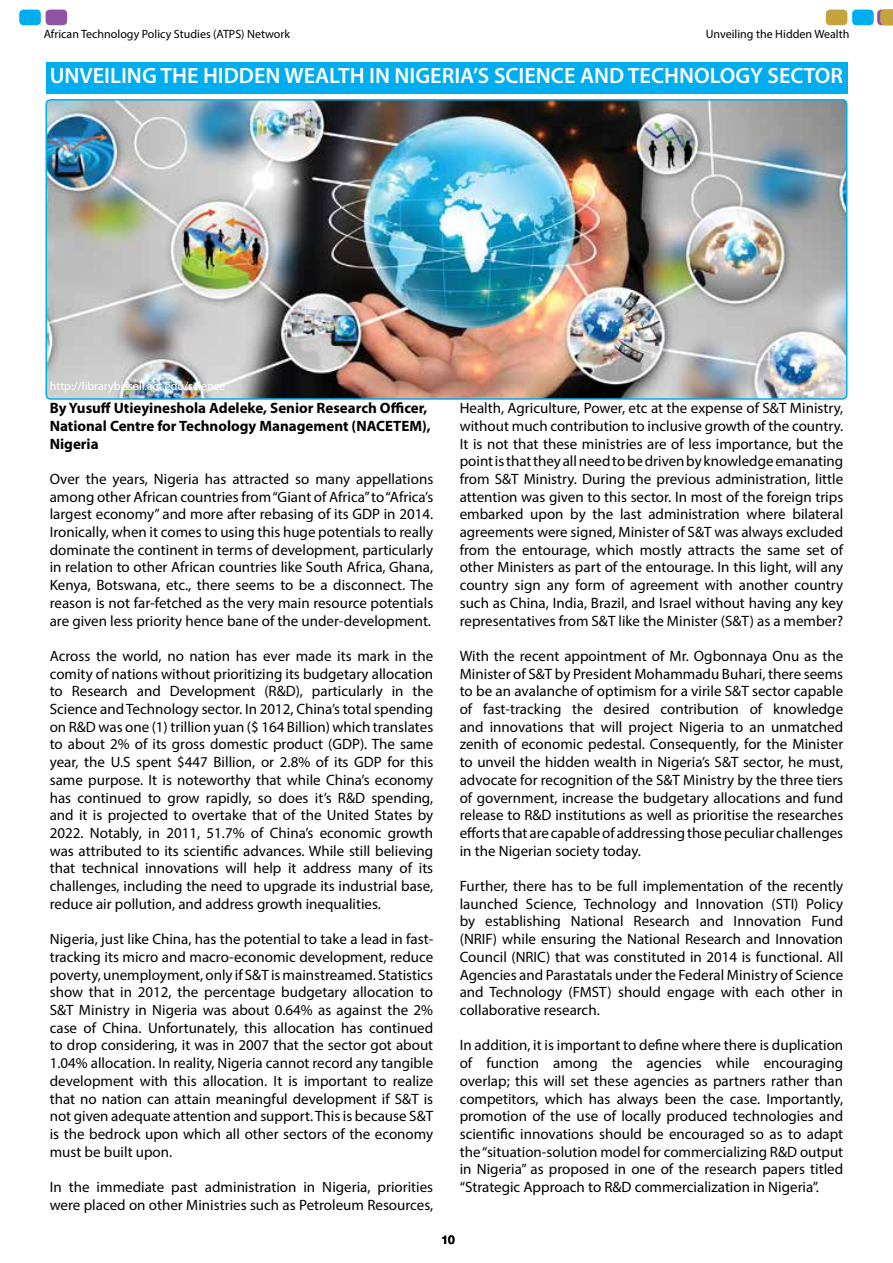
<style>
.page{position:relative;width:893px;height:1263px;background:#fff}
.page>*{position:absolute;margin:0;border:0;box-sizing:border-box;transform-origin:0 0}
.t1{font:600 22.2px "Myriad Pro";color:#fff}
.t2{font:15px/17.7px "Myriad Pro";color:#000;text-align:justify}
.t3{font:700 15px/17.7px "Myriad Pro";color:#000}
.t4{font:12px "Myriad Pro";color:#000}
.t5{font:12px "Myriad Pro";color:#fff}
.t6{font:700 12px "Helvetica Neue";color:#000}
</style>
<div class="page">
<div style="left:46px;top:10px;width:21px;height:15px;background:#8e54a1;border-radius:4px"></div>
<div style="left:19px;top:10px;width:22px;height:15px;background:#00adef;border-radius:4px"></div>
<div style="left:826px;top:10px;width:21px;height:15px;background:#c5a43f;border-radius:4px"></div>
<div style="left:852px;top:10px;width:22px;height:15px;background:#00adef;border-radius:4px"></div>
<div style="left:45px;top:63px;width:802px;height:31px;background:#00adef"></div>
<img style="left:48px;top:100px;width:799px;height:299px">
<div style="left:45px;top:99px;width:802px;height:301px;border:2px solid #00adef;border-radius:4px"></div>
<svg style="left:877px;top:10px;width:16px;height:15px"></svg>
<p class="t4" style="left:44px;top:27px;width:248px">African Technology Policy Studies (ATPS) Network</p>
<p class="t4" style="left:706px;top:27px;width:145px">Unveiling the Hidden Wealth</p>
<h1 class="t1" style="left:50px;top:62px;width:795px">UNVEILING THE HIDDEN WEALTH IN NIGERIA’S SCIENCE AND TECHNOLOGY SECTOR</h1>
<p class="t5" style="left:50px;top:379px;width:177px">http://librarybissell.act.edu/science</p>
<p class="t3" style="left:50px;top:399px;width:382px">By Yusuff Utieyineshola Adeleke, Senior Research Officer,<br>National Centre for Technology Management (NACETEM),<br>Nigeria</p>
<p class="t2" style="left:50px;top:470px;width:385px">Over the years, Nigeria has attracted so many appellations among other African countries from “Giant of Africa” to “Africa’s largest economy” and more after rebasing of its GDP in 2014.<br>Ironically, when it comes to using this huge potentials to really dominate the continent in terms of development, particularly in relation to other African countries like South Africa, Ghana, Kenya, Botswana, etc., there seems to be a disconnect. The reason is not far-fetched as the very main resource potentials are given less priority hence bane of the under-development.</p>
<p class="t2" style="left:50px;top:647px;width:385px">Across the world, no nation has ever made its mark in the comity of nations without prioritizing its budgetary allocation to Research and Development (R&amp;D), particularly in the Science and Technology sector. In 2012, China’s total spending on R&amp;D was one (1) trillion yuan ($ 164 Billion) which translates to about 2% of its gross domestic product (GDP). The same year, the U.S spent $447 Billion, or 2.8% of its GDP for this same purpose. It is noteworthy that while China’s economy has continued to grow rapidly, so does it’s R&amp;D spending, and it is projected to overtake that of the United States by 2022. Notably, in 2011, 51.7% of China’s economic growth was attributed to its scientific advances. While still believing that technical innovations will help it address many of its challenges, including the need to upgrade its industrial base, reduce air pollution, and address growth inequalities.</p>
<p class="t2" style="left:50px;top:930px;width:385px">Nigeria, just like China, has the potential to take a lead in fast&shy;tracking its micro and macro-economic development, reduce poverty, unemployment, only if S&amp;T is mainstreamed. Statistics show that in 2012, the percentage budgetary allocation to S&amp;T Ministry in Nigeria was about 0.64% as against the 2% case of China. Unfortunately, this allocation has continued to drop considering, it was in 2007 that the sector got about 1.04% allocation. In reality, Nigeria cannot record any tangible development with this allocation. It is important to realize that no nation can attain meaningful development if S&amp;T is not given adequate attention and support. This is because S&amp;T is the bedrock upon which all other sectors of the economy must be built upon.</p>
<p class="t2" style="left:50px;top:1178px;width:385px">In the immediate past administration in Nigeria, priorities were placed on other Ministries such as Petroleum Resources,</p>
<p class="t2" style="left:460px;top:399px;width:385px">Health, Agriculture, Power, etc at the expense of S&amp;T Ministry, without much contribution to inclusive growth of the country.<br>It is not that these ministries are of less importance, but the point is that they all need to be driven by knowledge emanating from S&amp;T Ministry. During the previous administration, little attention was given to this sector. In most of the foreign trips embarked upon by the last administration where bilateral agreements were signed, Minister of S&amp;T was always excluded from the entourage, which mostly attracts the same set of other Ministers as part of the entourage. In this light, will any country sign any form of agreement with another country such as China, India, Brazil, and Israel without having any key representatives from S&amp;T like the Minister (S&amp;T) as a member?</p>
<p class="t2" style="left:460px;top:647px;width:385px">With the recent appointment of Mr. Ogbonnaya Onu as the Minister of S&amp;T by President Mohammadu Buhari, there seems to be an avalanche of optimism for a virile S&amp;T sector capable of fast-tracking the desired contribution of knowledge and innovations that will project Nigeria to an unmatched zenith of economic pedestal. Consequently, for the Minister to unveil the hidden wealth in Nigeria’s S&amp;T sector, he must, advocate for recognition of the S&amp;T Ministry by the three tiers of government, increase the budgetary allocations and fund release to R&amp;D institutions as well as prioritise the researches efforts that are capable of addressing those peculiar challenges in the Nigerian society today.</p>
<p class="t2" style="left:460px;top:877px;width:385px">Further, there has to be full implementation of the recently launched Science, Technology and Innovation (STI) Policy by establishing National Research and Innovation Fund (NRIF) while ensuring the National Research and Innovation Council (NRIC) that was constituted in 2014 is functional. All Agencies and Parastatals under the Federal Ministry of Science and Technology (FMST) should engage with each other in collaborative research.</p>
<p class="t2" style="left:460px;top:1036px;width:385px">In addition, it is important to define where there is duplication of function among the agencies while encouraging overlap; this will set these agencies as partners rather than competitors, which has always been the case. Importantly, promotion of the use of locally produced technologies and scientific innovations should be encouraged so as to adapt the “situation-solution model for commercializing R&amp;D output in Nigeria” as proposed in one of the research papers titled “Strategic Approach to R&amp;D commercialization in Nigeria”.</p>
<p class="t6" style="left:441px;top:1229px;width:15px">10</p>
</div>
